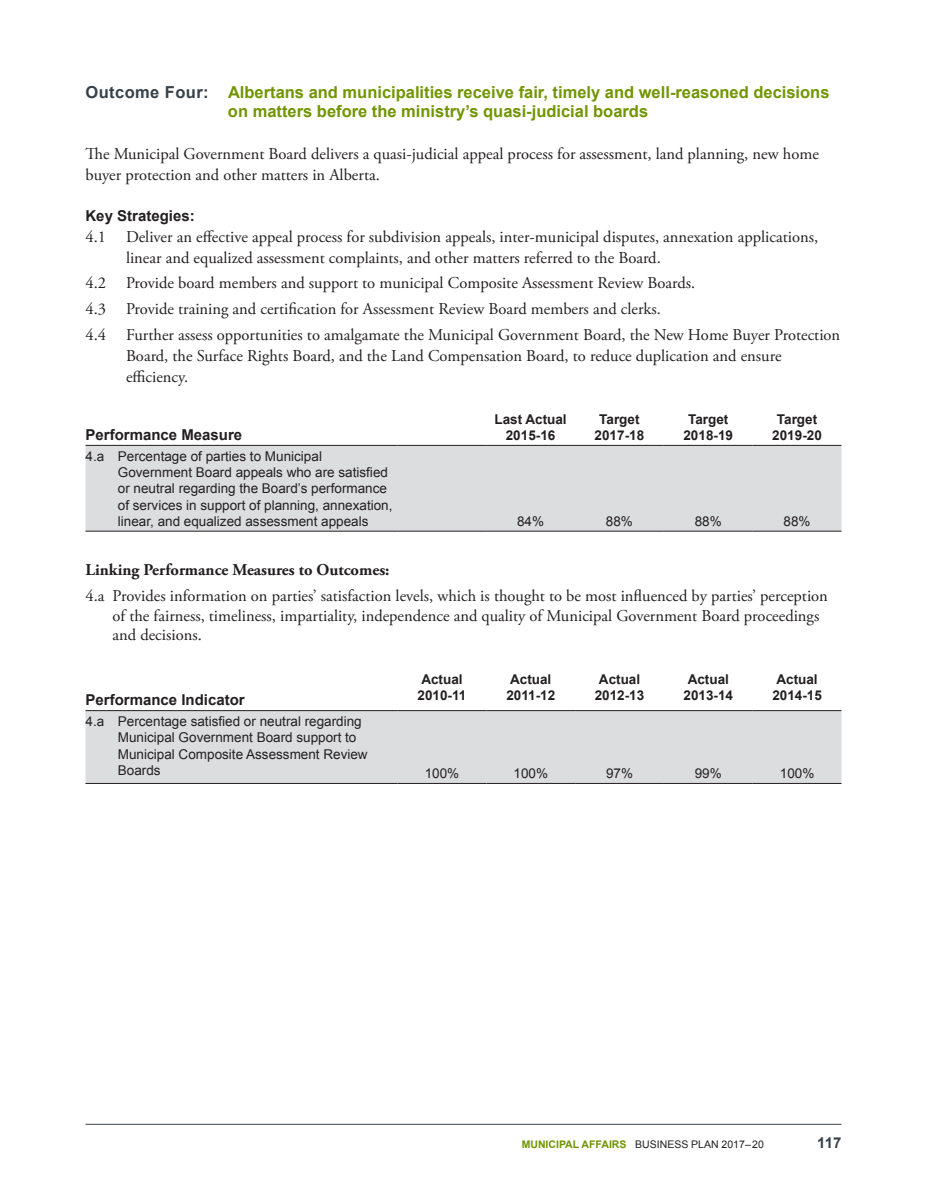
<style>
.page{position:relative;width:927px;height:1197px;background:#fff}
.page>*{position:absolute;margin:0;border:0;box-sizing:border-box;transform-origin:0 0}
.Key_Strategies_conte{font:16.5px/21px "Adobe Garamond Pro";color:#231f20}
.Linking_PM_-_number{font:16.5px/19.5px "Adobe Garamond Pro";color:#231f20}
.paragraph_text__last{font:16.5px/21px "Adobe Garamond Pro";color:#231f20}
.Outcome_Subh_2_neste{font:700 16.5px/19.8px "Arial";color:#719500}
.Linking_PM_-_heading{font:700 16.5px "Adobe Garamond Pro";color:#231f20}
.Key_Strategies_headi{font:700 15px "Arial";color:#231f20}
.t1{font:700 15px "Arial";color:#36424a}
.L_column{font:13.5px/16.2px "Arial";color:#231f20}
.Year_Header{font:700 13.5px "Arial";color:#231f20}
.Data{font:13.5px "Arial";color:#231f20}
.t2{font:10.5px "Arial";color:#231f20}
.s1{color:#36424a}
.s2{font-weight:700;color:#719500}
</style>
<div class="page">
<div style="left:86px;top:446px;width:756px;height:85px;background:#dcdddf"></div>
<hr style="left:86px;top:445px;width:312px;height:1px;background:#231f20">
<hr style="left:398px;top:445px;width:88px;height:1px;background:#231f20">
<hr style="left:486px;top:445px;width:89px;height:1px;background:#231f20">
<hr style="left:575px;top:445px;width:89px;height:1px;background:#231f20">
<hr style="left:664px;top:445px;width:89px;height:1px;background:#231f20">
<hr style="left:753px;top:445px;width:89px;height:1px;background:#231f20">
<hr style="left:86px;top:531px;width:312px;height:1px;background:#231f20">
<hr style="left:398px;top:531px;width:88px;height:1px;background:#231f20">
<hr style="left:486px;top:531px;width:89px;height:1px;background:#231f20">
<hr style="left:575px;top:531px;width:89px;height:1px;background:#231f20">
<hr style="left:664px;top:531px;width:89px;height:1px;background:#231f20">
<hr style="left:753px;top:531px;width:89px;height:1px;background:#231f20">
<div style="left:86px;top:711px;width:756px;height:72px;background:#dcdddf"></div>
<hr style="left:86px;top:710px;width:312px;height:1px;background:#231f20">
<hr style="left:398px;top:710px;width:88px;height:1px;background:#231f20">
<hr style="left:486px;top:710px;width:89px;height:1px;background:#231f20">
<hr style="left:575px;top:710px;width:89px;height:1px;background:#231f20">
<hr style="left:664px;top:710px;width:89px;height:1px;background:#231f20">
<hr style="left:753px;top:710px;width:89px;height:1px;background:#231f20">
<hr style="left:86px;top:783px;width:312px;height:1px;background:#231f20">
<hr style="left:398px;top:783px;width:88px;height:1px;background:#231f20">
<hr style="left:486px;top:783px;width:89px;height:1px;background:#231f20">
<hr style="left:575px;top:783px;width:89px;height:1px;background:#231f20">
<hr style="left:664px;top:783px;width:89px;height:1px;background:#231f20">
<hr style="left:753px;top:783px;width:89px;height:1px;background:#231f20">
<hr style="left:86px;top:1124px;width:756px;height:1px;background:#36424a">
<p class="Outcome_Subh_2_neste" style="left:228px;top:82px;width:603px;text-indent:-142px"><span class="s1">Outcome Four:</span> Albertans and municipalities receive fair, timely and well-reasoned decisions on matters before the ministry’s quasi-judicial boards</p>
<p class="paragraph_text__last" style="left:86px;top:143px;width:735px">The Municipal Government Board delivers a quasi-judicial appeal process for assessment, land planning, new home buyer protection and other matters in Alberta.</p>
<p class="Key_Strategies_headi" style="left:86px;top:206px;width:111px">Key Strategies:</p>
<p class="Key_Strategies_conte" style="left:126px;top:227px;width:694px;text-indent:-40px">4.1 Deliver an effective appeal process for subdivision appeals, inter-municipal disputes, annexation applications, linear and equalized assessment complaints, and other matters referred to the Board.</p>
<p class="Key_Strategies_conte" style="left:86px;top:273px;width:611px">4.2 Provide board members and support to municipal Composite Assessment Review Boards.</p>
<p class="Key_Strategies_conte" style="left:86px;top:299px;width:577px">4.3 Provide training and certification for Assessment Review Board members and clerks.</p>
<p class="Key_Strategies_conte" style="left:126px;top:324px;width:716px;text-indent:-40px">4.4 Further assess opportunities to amalgamate the Municipal Government Board, the New Home Buyer Protection<br>Board, the Surface Rights Board, and the Land Compensation Board, to reduce duplication and ensure efficiency.</p>
<p class="Key_Strategies_headi" style="left:86px;top:425px;width:158px">Performance Measure</p>
<p class="L_column" style="left:118px;top:448px;width:276px;text-indent:-32px">4.a Percentage of parties to Municipal Government Board appeals who are satisfied or neutral regarding the Board’s performance of services in support of planning, annexation, linear, and equalized assessment appeals</p>
<p class="Year_Header" style="left:494px;top:410px;width:74px">Last Actual</p>
<p class="Year_Header" style="left:506px;top:426px;width:51px">2015-16</p>
<p class="Year_Header" style="left:599px;top:410px;width:42px">Target</p>
<p class="Year_Header" style="left:595px;top:426px;width:51px">2017-18</p>
<p class="Year_Header" style="left:688px;top:410px;width:42px">Target</p>
<p class="Year_Header" style="left:683px;top:426px;width:51px">2018-19</p>
<p class="Year_Header" style="left:777px;top:410px;width:42px">Target</p>
<p class="Year_Header" style="left:772px;top:426px;width:51px">2019-20</p>
<p class="Data" style="left:517px;top:512px;width:29px">84%</p>
<p class="Data" style="left:606px;top:512px;width:29px">88%</p>
<p class="Data" style="left:695px;top:512px;width:29px">88%</p>
<p class="Data" style="left:784px;top:512px;width:29px">88%</p>
<p class="Linking_PM_-_heading" style="left:86px;top:560px;width:306px">Linking Performance Measures to Outcomes:</p>
<p class="Linking_PM_-_number" style="left:113px;top:587px;width:717px;text-indent:-27px">4.a Provides information on parties’ satisfaction levels, which is thought to be most influenced by parties’ perception of the fairness, timeliness, impartiality, independence and quality of Municipal Government Board proceedings and decisions.</p>
<p class="Key_Strategies_headi" style="left:86px;top:690px;width:161px">Performance Indicator</p>
<p class="L_column" style="left:118px;top:714px;width:251px;text-indent:-32px">4.a Percentage satisfied or neutral regarding Municipal Government Board support to Municipal Composite Assessment Review Boards</p>
<p class="Year_Header" style="left:421px;top:670px;width:43px">Actual</p>
<p class="Year_Header" style="left:418px;top:687px;width:50px">2010-11</p>
<p class="Year_Header" style="left:510px;top:670px;width:43px">Actual</p>
<p class="Year_Header" style="left:506px;top:687px;width:50px">2011-12</p>
<p class="Year_Header" style="left:599px;top:670px;width:43px">Actual</p>
<p class="Year_Header" style="left:595px;top:687px;width:51px">2012-13</p>
<p class="Year_Header" style="left:688px;top:670px;width:43px">Actual</p>
<p class="Year_Header" style="left:684px;top:687px;width:51px">2013-14</p>
<p class="Year_Header" style="left:776px;top:670px;width:43px">Actual</p>
<p class="Year_Header" style="left:772px;top:687px;width:51px">2014-15</p>
<p class="Data" style="left:425px;top:764px;width:36px">100%</p>
<p class="Data" style="left:514px;top:764px;width:36px">100%</p>
<p class="Data" style="left:606px;top:764px;width:29px">97%</p>
<p class="Data" style="left:695px;top:764px;width:29px">99%</p>
<p class="Data" style="left:780px;top:764px;width:36px">100%</p>
<p class="t2" style="left:522px;top:1137px;width:244px"><span class="s2">MUNICIPAL AFFAIRS</span> BUSINESS PLAN 2017–20</p>
<p class="t1" style="left:817px;top:1133px;width:26px">117</p>
</div>
